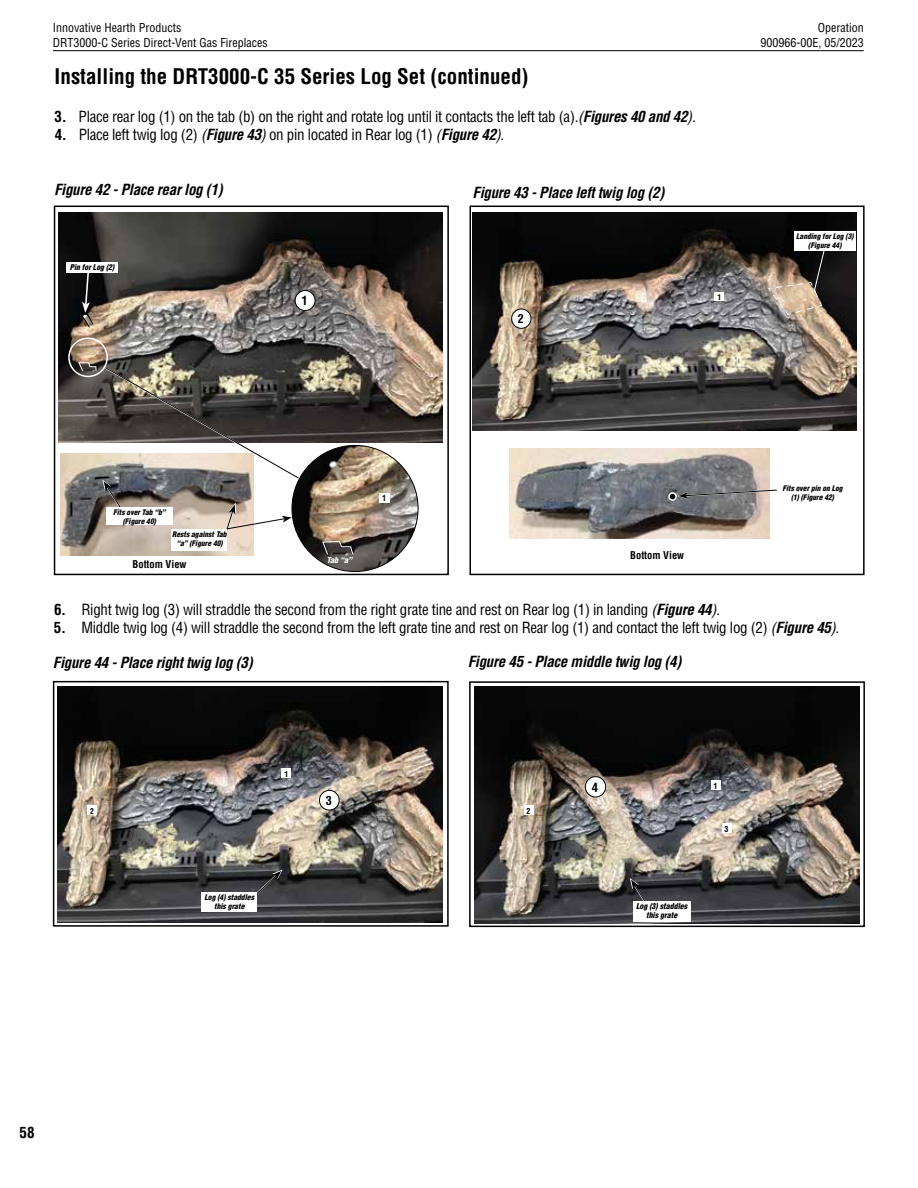
<style>
.page{position:relative;width:918px;height:1188px;background:#fff}
.page>*{position:absolute;margin:0;border:0;box-sizing:border-box;transform-origin:0 0}
.t1{font:700 condensed 21px "Helvetica";color:#000}
.t2{font:condensed 15px "Helvetica";letter-spacing:-.02em;color:#000}
.t3{font:italic 700 condensed 15px "Helvetica";letter-spacing:-.02em;color:#000}
.t4{font:700 condensed 15px "Helvetica";color:#000}
.t5{font:700 condensed 12.6px "Helvetica";color:#000}
.t6{font:700 condensed 12.45px "Helvetica";color:#000}
.t7{font:700 condensed 12.15px "Helvetica";color:#000}
.t8{font:condensed 12px/15px "Helvetica";color:#000;text-align:right}
.t9{font:700 condensed 12px "Helvetica";color:#000}
.t10{font:700 condensed 10.5px "Helvetica";color:#000}
.t11{font:700 condensed 8.25px "Helvetica";color:#000}
.t12{font:italic 900 condensed 8.1px "Helvetica";color:#fff}
.t13{font:700 condensed 8.1px "Helvetica";color:#000}
.t14{font:italic 900 condensed 7.95px/9.4px "Helvetica";color:#000;text-align:center}
.t15{font:italic 900 condensed 7.8px "Helvetica";color:#000}
.t16{font:700 condensed 7.8px "Helvetica";color:#000}
.t17{font:italic 900 condensed 7.65px/9.1px "Helvetica";color:#000;text-align:center}
.t18{font:700 condensed 7.65px "Helvetica";color:#000}
.t19{font:italic 900 condensed 7.5px/9px "Helvetica";color:#000;text-align:center}
.s1{font-weight:700}
.s2{font-style:italic}
.s3{font-weight:700;font-style:italic}
</style>
<div class="page">
<hr style="left:53px;top:50px;width:811px;height:1px;background:#000">
<img style="left:510px;top:449px;width:260px;height:89px">
<div style="left:668px;top:492px;width:9px;height:9px;border:2px solid #fff;border-radius:50%"></div>
<div style="left:54px;top:206px;width:395px;height:369px;border:2px solid #000"></div>
<div style="left:469px;top:681px;width:396px;height:246px;border:2px solid #000"></div>
<div style="left:53px;top:681px;width:396px;height:246px;border:2px solid #000"></div>
<div style="left:470px;top:206px;width:395px;height:369px;border:2px solid #000"></div>
<img style="left:60px;top:453px;width:193px;height:102px">
<div style="left:172px;top:529px;width:55px;height:22px;background:#fff"></div>
<img style="left:59px;top:213px;width:383px;height:230px">
<div style="left:295px;top:291px;width:20px;height:19px;background:#fff;border-radius:50%"></div>
<div style="left:295px;top:290px;width:20px;height:21px;border:1px solid #000;border-radius:50%"></div>
<svg style="left:82px;top:273px;width:11px;height:55px"></svg>
<div style="left:66px;top:262px;width:52px;height:11px;background:#fff"></div>
<img style="left:292px;top:445px;width:126px;height:127px;border-radius:63px">
<svg style="left:322px;top:541px;width:31px;height:14px"></svg>
<div style="left:379px;top:493px;width:10px;height:10px;background:#fff"></div>
<div style="left:68px;top:337px;width:40px;height:40px;border:2px solid #fff;border-radius:50%"></div>
<svg style="left:102px;top:366px;width:197px;height:172px"></svg>
<svg style="left:78px;top:352px;width:18px;height:19px"></svg>
<img style="left:473px;top:213px;width:384px;height:218px">
<img style="left:57px;top:687px;width:385px;height:235px">
<img style="left:475px;top:687px;width:384px;height:237px">
<svg style="left:678px;top:489px;width:99px;height:10px"></svg>
<div style="left:512px;top:309px;width:19px;height:19px;background:#fff;border-radius:50%"></div>
<div style="left:511px;top:309px;width:20px;height:20px;border:1px solid #000;border-radius:50%"></div>
<div style="left:715px;top:293px;width:9px;height:8px;background:#fff"></div>
<div style="left:319px;top:790px;width:20px;height:20px;background:#fff;border-radius:50%"></div>
<div style="left:319px;top:790px;width:20px;height:20px;border:1px solid #000;border-radius:50%"></div>
<div style="left:282px;top:769px;width:9px;height:9px;background:#fff"></div>
<div style="left:87px;top:806px;width:10px;height:9px;background:#fff"></div>
<svg style="left:252px;top:869px;width:31px;height:29px"></svg>
<div style="left:201px;top:892px;width:56px;height:20px;background:#fff"></div>
<div style="left:585px;top:777px;width:21px;height:20px;background:#fff;border-radius:50%"></div>
<div style="left:585px;top:776px;width:21px;height:21px;border:1px solid #000;border-radius:50%"></div>
<div style="left:711px;top:781px;width:10px;height:9px;background:#fff"></div>
<div style="left:524px;top:806px;width:10px;height:9px;background:#fff"></div>
<svg style="left:630px;top:878px;width:23px;height:36px"></svg>
<div style="left:633px;top:901px;width:58px;height:20px;background:#fff"></div>
<div style="left:722px;top:824px;width:10px;height:9px;background:#fff"></div>
<svg style="left:768px;top:248px;width:57px;height:67px;background:#7e6f61"></svg>
<div style="left:794px;top:231px;width:62px;height:20px;background:#fff"></div>
<p class="t8" style="left:53px;top:20px;width:216px;text-align:left">Innovative Hearth Products<br>DRT3000-C Series Direct-Vent Gas Fireplaces</p>
<h1 class="t1" style="left:55px;top:63px;width:475px">Installing the DRT3000-C 35 Series Log Set (continued)</h1>
<p class="t2" style="left:55px;top:107px;width:643px"><span class="s1">3.</span> Place rear log (1) on the tab (b) on the right and rotate log until it contacts the left tab (a).<span class="s2">(</span><span class="s3">Figures 40 and 42</span><span class="s2">).</span></p>
<p class="t2" style="left:55px;top:125px;width:451px"><span class="s1">4.</span> Place left twig log (2) <span class="s2">(</span><span class="s3">Figure 43</span><span class="s2">)</span> on pin located in Rear log (1) <span class="s2">(</span><span class="s3">Figure 42</span><span class="s2">)</span>.</p>
<p class="t3" style="left:54px;top:180px;width:170px">Figure 42 - Place rear log (1)</p>
<p class="t3" style="left:472px;top:183px;width:193px">Figure 43 - Place left twig log (2)</p>
<p class="t15" style="left:70px;top:262px;width:46px">Pin for Log (2)</p>
<p class="t6" style="left:302px;top:293px;width:8px">1</p>
<p class="t9" style="left:518px;top:311px;width:7px">2</p>
<p class="t18" style="left:717px;top:293px;width:5px">1</p>
<p class="t8" style="left:760px;top:20px;width:105px">Operation<br>900966-00E, 05/2023</p>
<p class="t19" style="left:796px;top:231px;width:59px">Landing for Log (3) (Figure 44)</p>
<p class="t19" style="left:113px;top:507px;width:54px">Fits over Tab “b” (Figure 40)</p>
<p class="t19" style="left:172px;top:529px;width:56px">Rests against Tab “a” (Figure 40)</p>
<p class="t10" style="left:133px;top:557px;width:55px">Bottom View</p>
<p class="t12" style="left:327px;top:555px;width:27px">Tab “a”</p>
<p class="t11" style="left:382px;top:493px;width:6px">1</p>
<p class="t19" style="left:782px;top:484px;width:62px">Fits over pin on Log (1) (Figure 42)</p>
<p class="t10" style="left:630px;top:549px;width:55px">Bottom View</p>
<p class="t2" style="left:54px;top:600px;width:667px"><span class="s1">6.</span> Right twig log (3) will straddle the second from the right grate tine and rest on Rear log (1) in landing <span class="s2">(</span><span class="s3">Figure 44</span><span class="s2">).</span></p>
<p class="t2" style="left:54px;top:618px;width:787px"><span class="s1">5.</span> Middle twig log (4) will straddle the second from the left grate tine and rest on Rear log (1) and contact the left twig log (2) <span class="s2">(</span><span class="s3">Figure 45</span><span class="s2">)</span>.</p>
<p class="t3" style="left:53px;top:653px;width:201px">Figure 44 - Place right twig log (3)</p>
<p class="t3" style="left:468px;top:652px;width:215px">Figure 45 - Place middle twig log (4)</p>
<p class="t16" style="left:90px;top:806px;width:5px">2</p>
<p class="t16" style="left:285px;top:769px;width:5px">1</p>
<p class="t17" style="left:205px;top:892px;width:51px">Log (4) staddles this grate</p>
<p class="t7" style="left:326px;top:793px;width:8px">3</p>
<p class="t13" style="left:527px;top:806px;width:6px">2</p>
<p class="t5" style="left:592px;top:779px;width:8px">4</p>
<p class="t13" style="left:714px;top:781px;width:6px">1</p>
<p class="t13" style="left:725px;top:824px;width:6px">3</p>
<p class="t14" style="left:636px;top:901px;width:53px">Log (3) staddles this grate</p>
<p class="t4" style="left:20px;top:1123px;width:16px">58</p>
</div>
